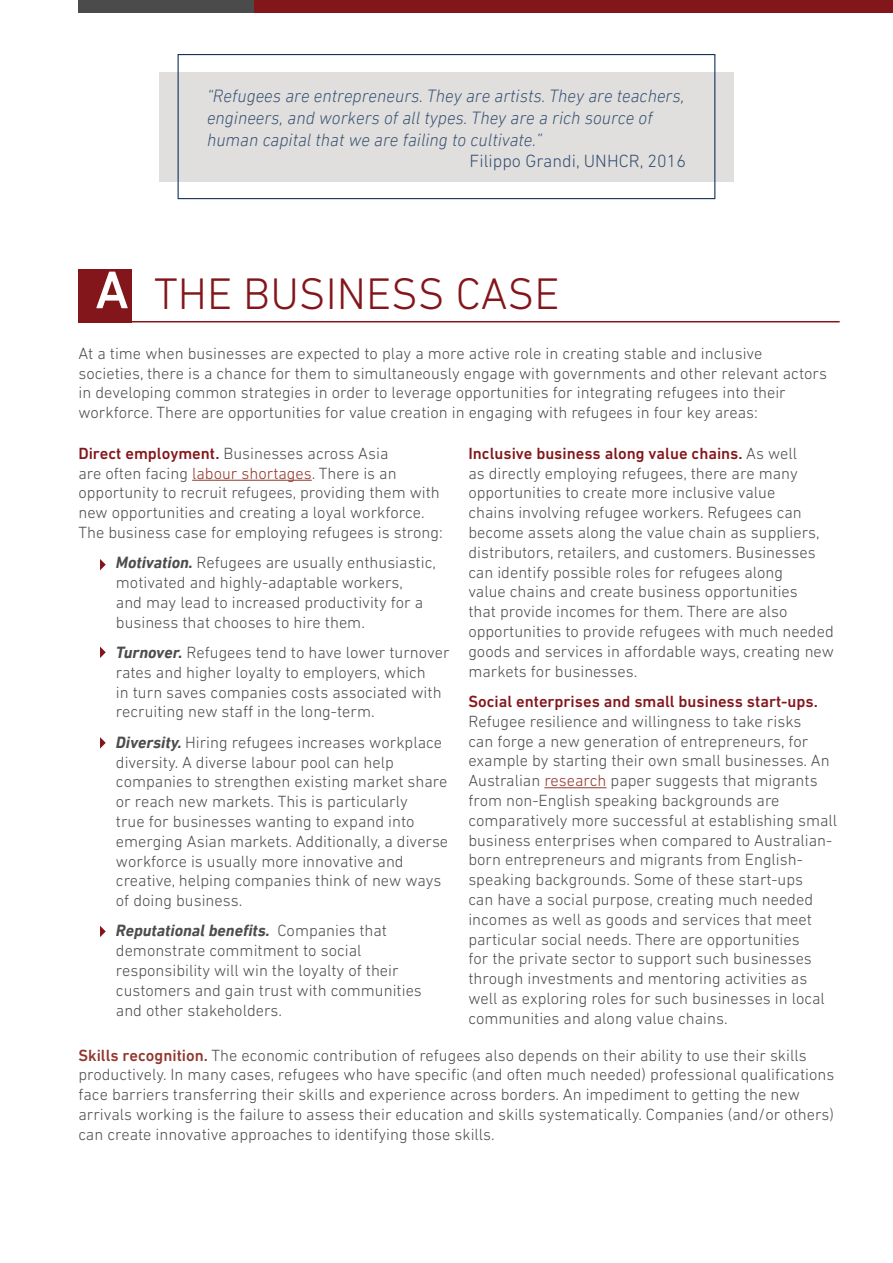
<style>
.page{position:relative;width:893px;height:1263px;background:#fff}
.page>*{position:absolute;margin:0;border:0;box-sizing:border-box;transform-origin:0 0}
.t1{font:300 45px "DIN Next LT Pro";color:#83161a}
.t2{font:italic 300 18px/21.6px "DIN Next W06";color:#365272}
.t3{font:300 18px "DIN Next LT Pro";color:#365272}
.t4{font:300 16.5px/19.8px "DIN Next LT Pro";color:#4d4d4f}
.t5{font:500 16.5px "DIN Next LT Pro";color:#83161a}
.t6{font:italic 700 16.5px "DIN Next W10";color:#4d4d4f}
.s1{font-weight:500;font-size:53.85px;color:#fff}
.s2{font-weight:500;color:#83161a}
.s3{color:#91372c}
.s4{font-family:"DIN Next W10";font-weight:700;font-style:italic}
.s5{font-family:"DIN Next LT Pro";font-weight:300;font-style:normal}
.s6{font-weight:500;color:#91372c}
</style>
<div class="page">
<div style="left:78px;top:0;width:176px;height:13px;background:#4a4b4a"></div>
<div style="left:254px;top:0;width:639px;height:13px;background:#83161a"></div>
<div style="left:159px;top:72px;width:575px;height:109px;background:#e1dfde"></div>
<div style="left:178px;top:54px;width:537px;height:145px;border:1px solid #123459"></div>
<div style="left:78px;top:269px;width:54px;height:54px;background:#83161a"></div>
<hr style="left:91px;top:321px;width:749px;height:1px;background:#83161a">
<hr style="left:192px;top:480px;width:120px;height:1px;background:#91372c">
<svg style="left:100px;top:559px;width:6px;height:11px"></svg>
<svg style="left:100px;top:647px;width:6px;height:11px"></svg>
<svg style="left:100px;top:737px;width:6px;height:12px"></svg>
<svg style="left:100px;top:926px;width:6px;height:11px"></svg>
<hr style="left:544px;top:787px;width:62px;height:1px;background:#91372c">
<p class="t2" style="left:207px;top:85px;width:479px">“Refugees are entrepreneurs. They are artists. They are teachers, engineers, and workers of all types. They are a rich source of human capital that we are failing to cultivate.”</p>
<p class="t3" style="left:470px;top:151px;width:218px">Filippo Grandi, UNHCR, 2016</p>
<h1 class="t1" style="left:95px;top:268px;width:466px"><span class="s1">A</span> THE BUSINESS CASE</h1>
<p class="t4" style="left:78px;top:343px;width:750px">At a time when businesses are expected to play a more active role in creating stable and inclusive societies, there is a chance for them to simultaneously engage with governments and other relevant actors in developing common strategies in order to leverage opportunities for integrating refugees into their workforce. There are opportunities for value creation in engaging with refugees in four key areas:</p>
<p class="t4" style="left:78px;top:443px;width:366px"><span class="s2">Direct employment.</span> Businesses across Asia<br>are often facing <span class="s3">labour shortages</span>. There is an opportunity to recruit refugees, providing them with new opportunities and creating a loyal workforce.<br>The business case for employing refugees is strong:</p>
<p class="t4" style="left:116px;top:553px;width:321px"><span class="s4">Motivation.</span> Refugees are usually enthusiastic, motivated and highly-adaptable workers,<br>and may lead to increased productivity for a business that chooses to hire them.</p>
<p class="t4" style="left:116px;top:642px;width:335px"><span class="s4">Turnover.</span> Refugees tend to have lower turnover rates and higher loyalty to employers, which<br>in turn saves companies costs associated with recruiting new staff in the long-term.</p>
<p class="t4" style="left:116px;top:732px;width:334px"><span class="s4">Diversity.</span> Hiring refugees increases workplace diversity. A diverse labour pool can help companies to strengthen existing market share or reach new markets. This is particularly<br>true for businesses wanting to expand into emerging Asian markets. Additionally, a diverse workforce is usually more innovative and creative, helping companies think of new ways of doing business.</p>
<p class="t6" style="left:116px;top:922px;width:273px">Reputational benefits. <span class="s5">Companies that</span></p>
<p class="t4" style="left:116px;top:940px;width:307px">demonstrate commitment to social responsibility will win the loyalty of their customers and gain trust with communities and other stakeholders.</p>
<p class="t4" style="left:468px;top:443px;width:367px"><span class="s2">Inclusive business along value chains.</span> As well<br>as directly employing refugees, there are many opportunities to create more inclusive value<br>chains involving refugee workers. Refugees can become assets along the value chain as suppliers, distributors, retailers, and customers. Businesses can identify possible roles for refugees along<br>value chains and create business opportunities<br>that provide incomes for them. There are also opportunities to provide refugees with much needed goods and services in affordable ways, creating new markets for businesses.</p>
<p class="t5" style="left:468px;top:692px;width:351px">Social enterprises and small business start-ups.</p>
<p class="t4" style="left:468px;top:711px;width:370px">Refugee resilience and willingness to take risks<br>can forge a new generation of entrepreneurs, for example by starting their own small businesses. An Australian <span class="s3">research</span> paper suggests that migrants from non-English speaking backgrounds are comparatively more successful at establishing small business enterprises when compared to Australian&shy;born entrepreneurs and migrants from English&shy;speaking backgrounds. Some of these start-ups<br>can have a social purpose, creating much needed incomes as well as goods and services that meet particular social needs. There are opportunities<br>for the private sector to support such businesses through investments and mentoring activities as well as exploring roles for such businesses in local communities and along value chains.</p>
<p class="t4" style="left:78px;top:1045px;width:757px"><span class="s6">Skills recognition.</span> The economic contribution of refugees also depends on their ability to use their skills productively. In many cases, refugees who have specific (and often much needed) professional qualifications face barriers transferring their skills and experience across borders. An impediment to getting the new arrivals working is the failure to assess their education and skills systematically. Companies (and/or others) can create innovative approaches to identifying those skills.</p>
</div>
